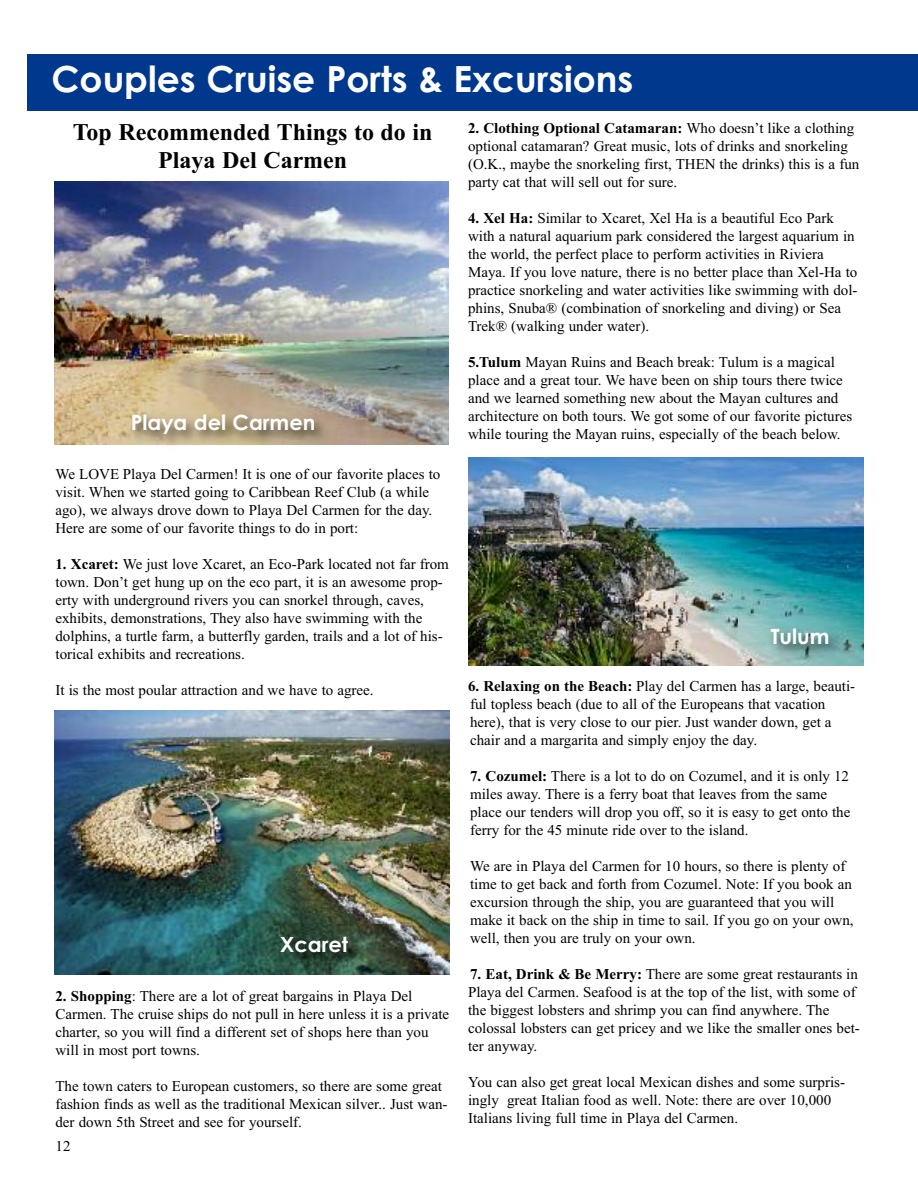
<style>
.page{position:relative;width:918px;height:1188px;background:#fff}
.page>*{position:absolute;margin:0;border:0;box-sizing:border-box;transform-origin:0 0}
.t1{font:700 36px "Century Gothic";color:#fff}
.t2{font:700 24px/28.8px "Times New Roman";color:#000;text-align:center}
.t3{font:700 21px "Century Gothic";color:#fff}
.t4{font:15px/18px "Times New Roman";color:#000}
.s1{font-weight:700}
</style>
<div class="page">
<div style="left:28px;top:54px;width:890px;height:56px;background:#00388e"></div>
<img style="left:54px;top:181px;width:394px;height:264px">
<img style="left:469px;top:457px;width:395px;height:208px">
<img style="left:54px;top:710px;width:395px;height:264px">
<img style="left:253px;top:925px;width:135px;height:50px">
<img style="left:739px;top:617px;width:125px;height:49px">
<img style="left:109px;top:403px;width:241px;height:42px">
<h1 class="t1" style="left:52px;top:58px;width:583px">Couples Cruise Ports &amp; Excursions</h1>
<h2 class="t2" style="left:73px;top:117px;width:361px">Top Recommended Things to do in<br>Playa Del Carmen</h2>
<h3 class="t3" style="left:131px;top:411px;width:186px">Playa del Carmen</h3>
<p class="t4" style="left:55px;top:465px;width:386px">We LOVE Playa Del Carmen! It is one of our favorite places to visit. When we started going to Caribbean Reef Club (a while ago), we always drove down to Playa Del Carmen for the day.<br>Here are some of our favorite things to do in port:</p>
<p class="t4" style="left:55px;top:555px;width:395px"><span class="s1">1. Xcaret:</span> We just love Xcaret, an Eco-Park located not far from town. Don’t get hung up on the eco part, it is an awesome prop&shy;erty with underground rivers you can snorkel through, caves, exhibits, demonstrations, They also have swimming with the dolphins, a turtle farm, a butterfly garden, trails and a lot of his&shy;torical exhibits and recreations.</p>
<p class="t4" style="left:55px;top:681px;width:320px">It is the most poular attraction and we have to agree.</p>
<h3 class="t3" style="left:280px;top:932px;width:70px">Xcaret</h3>
<p class="t4" style="left:55px;top:987px;width:395px"><span class="s1">2. Shopping</span>: There are a lot of great bargains in Playa Del Carmen. The cruise ships do not pull in here unless it is a private charter, so you will find a different set of shops here than you will in most port towns.</p>
<p class="t4" style="left:55px;top:1077px;width:393px">The town caters to European customers, so there are some great fashion finds as well as the traditional Mexican silver.. Just wan&shy;der down 5th Street and see for yourself.</p>
<p class="t4" style="left:56px;top:1137px;width:16px">12</p>
<p class="t4" style="left:468px;top:119px;width:393px"><span class="s1">2. Clothing Optional Catamaran:</span> Who doesn’t like a clothing optional catamaran? Great music, lots of drinks and snorkeling (O.K., maybe the snorkeling first, THEN the drinks) this is a fun party cat that will sell out for sure.</p>
<p class="t4" style="left:468px;top:209px;width:391px"><span class="s1">4. Xel Ha:</span> Similar to Xcaret, Xel Ha is a beautiful Eco Park with a natural aquarium park considered the largest aquarium in the world, the perfect place to perform activities in Riviera Maya. If you love nature, there is no better place than Xel-Ha to practice snorkeling and water activities like swimming with dol&shy;phins, Snuba® (combination of snorkeling and diving) or Sea Trek® (walking under water).</p>
<p class="t4" style="left:468px;top:353px;width:386px"><span class="s1">5.Tulum</span> Mayan Ruins and Beach break: Tulum is a magical place and a great tour. We have been on ship tours there twice and we learned something new about the Mayan cultures and architecture on both tours. We got some of our favorite pictures while touring the Mayan ruins, especially of the beach below.</p>
<h3 class="t3" style="left:771px;top:625px;width:60px">Tulum</h3>
<p class="t4" style="left:468px;top:677px;width:389px"><span class="s1">6. Relaxing on the Beach:</span> Play del Carmen has a large, beauti&shy;ful topless beach (due to all of the Europeans that vacation here), that is very close to our pier. Just wander down, get a chair and a margarita and simply enjoy the day.</p>
<p class="t4" style="left:470px;top:767px;width:382px"><span class="s1">7. Cozumel:</span> There is a lot to do on Cozumel, and it is only 12 miles away. There is a ferry boat that leaves from the same place our tenders will drop you off, so it is easy to get onto the ferry for the 45 minute ride over to the island.</p>
<p class="t4" style="left:470px;top:857px;width:385px">We are in Playa del Carmen for 10 hours, so there is plenty of time to get back and forth from Cozumel. Note: If you book an excursion through the ship, you are guaranteed that you will make it back on the ship in time to sail. If you go on your own, well, then you are truly on your own.</p>
<p class="t4" style="left:468px;top:965px;width:393px"><span class="s1">7. Eat, Drink &amp; Be Merry:</span> There are some great restaurants in Playa del Carmen. Seafood is at the top of the list, with some of the biggest lobsters and shrimp you can find anywhere. The colossal lobsters can get pricey and we like the smaller ones bet&shy;ter anyway.</p>
<p class="t4" style="left:468px;top:1073px;width:379px">You can also get great local Mexican dishes and some surpris&shy;ingly great Italian food as well. Note: there are over 10,000<br>Italians living full time in Playa del Carmen.</p>
</div>
